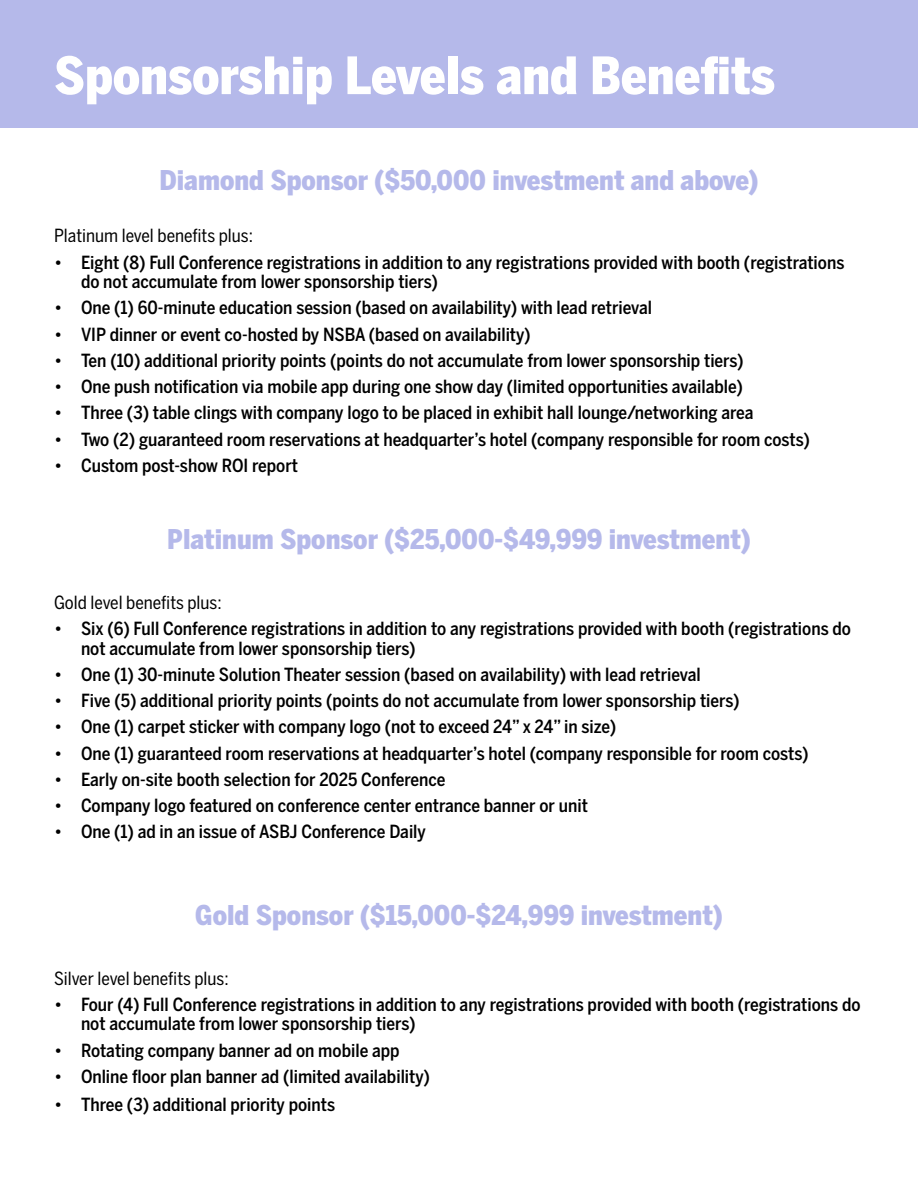
<style>
.page{position:relative;width:918px;height:1188px;background:#fff}
.page>*{position:absolute;margin:0;border:0;box-sizing:border-box;transform-origin:0 0}
.t1{font:900 51px "Benton Sans Condensed";color:#fff}
.t2{font:900 27px "Benton Sans Condensed";color:#b5b9ea}
.t3{font:500 18px/19.5px "Benton Sans Condensed";color:#000}
.t4{font:18px "Benton Sans Condensed";color:#000}
</style>
<div class="page">
<div style="left:0;top:0;width:918px;height:128px;background:#b5b9ea"></div>
<h1 class="t1" style="left:54px;top:43px;width:723px">Sponsorship Levels and Benefits</h1>
<h2 class="t2" style="left:160px;top:163px;width:600px">Diamond Sponsor ($50,000 investment and above)</h2>
<p class="t4" style="left:54px;top:225px;width:201px">Platinum level benefits plus:</p>
<p class="t3" style="left:81px;top:252px;width:765px;text-indent:-27px">• Eight (8) Full Conference registrations in addition to any registrations provided with booth (registrations do not accumulate from lower sponsorship tiers)</p>
<p class="t3" style="left:54px;top:298px;width:600px">• One (1) 60-minute education session (based on availability) with lead retrieval</p>
<p class="t3" style="left:54px;top:324px;width:478px">• VIP dinner or event co-hosted by NSBA (based on availability)</p>
<p class="t3" style="left:54px;top:351px;width:691px">• Ten (10) additional priority points (points do not accumulate from lower sponsorship tiers)</p>
<p class="t3" style="left:54px;top:377px;width:690px">• One push notification via mobile app during one show day (limited opportunities available)</p>
<p class="t3" style="left:54px;top:403px;width:701px">• Three (3) table clings with company logo to be placed in exhibit hall lounge/networking area</p>
<p class="t3" style="left:54px;top:429px;width:757px">• Two (2) guaranteed room reservations at headquarter’s hotel (company responsible for room costs)</p>
<p class="t3" style="left:54px;top:456px;width:246px">• Custom post-show ROI report</p>
<h2 class="t2" style="left:167px;top:522px;width:585px">Platinum Sponsor ($25,000-$49,999 investment)</h2>
<p class="t4" style="left:54px;top:592px;width:169px">Gold level benefits plus:</p>
<p class="t3" style="left:81px;top:619px;width:772px;text-indent:-27px">• Six (6) Full Conference registrations in addition to any registrations provided with booth (registrations do not accumulate from lower sponsorship tiers)</p>
<p class="t3" style="left:54px;top:665px;width:648px">• One (1) 30-minute Solution Theater session (based on availability) with lead retrieval</p>
<p class="t3" style="left:54px;top:691px;width:687px">• Five (5) additional priority points (points do not accumulate from lower sponsorship tiers)</p>
<p class="t3" style="left:54px;top:717px;width:564px">• One (1) carpet sticker with company logo (not to exceed 24” x 24” in size)</p>
<p class="t3" style="left:54px;top:743px;width:756px">• One (1) guaranteed room reservations at headquarter’s hotel (company responsible for room costs)</p>
<p class="t3" style="left:54px;top:770px;width:393px">• Early on-site booth selection for 2025 Conference</p>
<p class="t3" style="left:54px;top:796px;width:535px">• Company logo featured on conference center entrance banner or unit</p>
<p class="t3" style="left:54px;top:822px;width:374px">• One (1) ad in an issue of ASBJ Conference Daily</p>
<h2 class="t2" style="left:195px;top:898px;width:529px">Gold Sponsor ($15,000-$24,999 investment)</h2>
<p class="t4" style="left:54px;top:967px;width:176px">Silver level benefits plus:</p>
<p class="t3" style="left:81px;top:995px;width:781px;text-indent:-27px">• Four (4) Full Conference registrations in addition to any registrations provided with booth (registrations do not accumulate from lower sponsorship tiers)</p>
<p class="t3" style="left:54px;top:1040px;width:347px">• Rotating company banner ad on mobile app</p>
<p class="t3" style="left:54px;top:1067px;width:377px">• Online floor plan banner ad (limited availability)</p>
<p class="t3" style="left:54px;top:1095px;width:283px">• Three (3) additional priority points</p>
</div>
